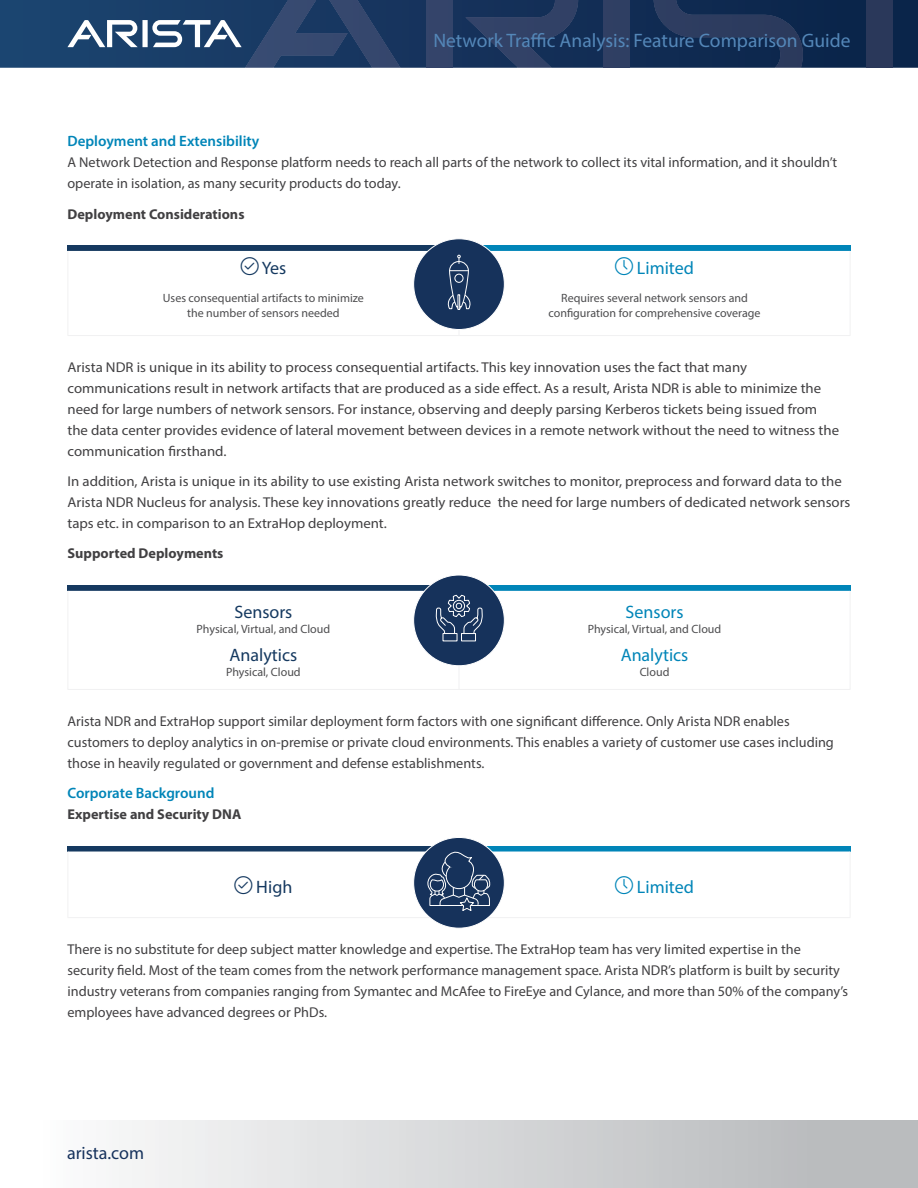
<style>
.page{position:relative;width:918px;height:1188px;background:#fff}
.page>*{position:absolute;margin:0;border:0;box-sizing:border-box;transform-origin:0 0}
.t1{font:19.5px "Myriad Pro";color:#5487b8}
.t2{font:18px "Myriad Pro";color:#0085b8}
.t3{font:18px "Myriad Pro";color:#153960}
.t4{font:18px "Myriad Pro";color:#16325c}
.t5{font:600 15px "Myriad Pro";color:#0085b8}
.t6{font:14.25px/21px "Myriad Pro";color:#414042}
.t7{font:14.25px/21px "Myriad Pro";color:#414042;scale:1.04 1}
.t8{font:700 14.25px "Myriad Pro";color:#414042}
.t9{font:12px/15px "Myriad Pro";color:#4d4d4f;text-align:center}
</style>
<div class="page">
<svg style="left:0;top:0;width:918px;height:68px;background:#13325a"></svg>
<div style="left:426px;top:0;width:26px;height:68px;background:#34446a"></div>
<svg style="left:465px;top:0;width:113px;height:68px;background:#22385f"></svg>
<svg style="left:67px;top:0;width:333px;height:68px;background:#334f75"></svg>
<div style="left:604px;top:0;width:26px;height:68px;background:#2f3f63"></div>
<svg style="left:654px;top:0;width:149px;height:68px;background:#1a3156"></svg>
<div style="left:867px;top:0;width:26px;height:68px;background:#2a385a"></div>
<div style="left:0;top:1120px;width:918px;height:68px;background:linear-gradient(to right,#fff,#b3b5b7)"></div>
<div style="left:68px;top:246px;width:391px;height:5px;background:#153960"></div>
<div style="left:459px;top:246px;width:391px;height:5px;background:#0085b8"></div>
<hr style="left:68px;top:251px;width:1px;height:84px;background:#f1f1f2">
<hr style="left:68px;top:335px;width:391px;height:1px;background:#f1f1f2">
<hr style="left:459px;top:251px;width:1px;height:84px;background:#f1f1f2">
<hr style="left:850px;top:251px;width:1px;height:84px;background:#f1f1f2">
<hr style="left:459px;top:335px;width:391px;height:1px;background:#f1f1f2">
<div style="left:68px;top:585px;width:391px;height:6px;background:#153960"></div>
<div style="left:459px;top:585px;width:391px;height:6px;background:#0085b8"></div>
<hr style="left:68px;top:591px;width:1px;height:98px;background:#f1f1f2">
<hr style="left:68px;top:689px;width:391px;height:1px;background:#f1f1f2">
<hr style="left:459px;top:591px;width:1px;height:98px;background:#f1f1f2">
<hr style="left:850px;top:591px;width:1px;height:98px;background:#f1f1f2">
<hr style="left:459px;top:689px;width:391px;height:1px;background:#f1f1f2">
<div style="left:68px;top:846px;width:391px;height:6px;background:#153960"></div>
<div style="left:459px;top:846px;width:391px;height:6px;background:#0085b8"></div>
<hr style="left:68px;top:852px;width:1px;height:65px;background:#f1f1f2">
<hr style="left:68px;top:917px;width:391px;height:1px;background:#f1f1f2">
<hr style="left:850px;top:852px;width:1px;height:65px;background:#f1f1f2">
<hr style="left:459px;top:917px;width:391px;height:1px;background:#f1f1f2">
<div style="left:414px;top:239px;width:90px;height:91px;background:#16325b;border-radius:50%"></div>
<svg style="left:450px;top:262px;width:18px;height:47px"></svg>
<div style="left:449px;top:261px;width:20px;height:48px;border:1px solid #fff;border-radius:9px"></div>
<svg style="left:450px;top:270px;width:18px;height:1px"></svg>
<div style="left:455px;top:274px;width:8px;height:8px;background:#16325b;border-radius:50%"></div>
<div style="left:454px;top:274px;width:9px;height:9px;border:1px solid #fff;border-radius:50%"></div>
<svg style="left:447px;top:294px;width:24px;height:16px"></svg>
<svg style="left:457px;top:255px;width:4px;height:9px"></svg>
<div style="left:414px;top:575px;width:90px;height:91px;background:#16325b;border-radius:50%"></div>
<svg style="left:435px;top:575px;width:48px;height:60px"></svg>
<div style="left:461px;top:633px;width:15px;height:8px;border:1px solid #fff"></div>
<div style="left:414px;top:837px;width:90px;height:91px;background:#16325b;border-radius:50%"></div>
<svg style="left:425px;top:846px;width:66px;height:65px"></svg>
<h1 class="t1" style="left:433px;top:29px;width:419px">Network Traffic Analysis: Feature Comparison Guide</h1>
<p class="t5" style="left:68px;top:132px;width:193px">Deployment and Extensibility</p>
<p class="t6" style="left:68px;top:152px;width:771px">A Network Detection and Response platform needs to reach all parts of the network to collect its vital information, and it shouldn’t operate in isolation, as many security products do today.</p>
<p class="t8" style="left:68px;top:204px;width:179px">Deployment Considerations</p>
<p class="t3" style="left:262px;top:257px;width:26px">Yes</p>
<p class="t9" style="left:163px;top:291px;width:203px">Uses consequential artifacts to minimize the number of sensors needed</p>
<p class="t2" style="left:637px;top:257px;width:58px">Limited</p>
<p class="t9" style="left:548px;top:291px;width:214px">Requires several network sensors and configuration for comprehensive coverage</p>
<p class="t7" style="left:68px;top:356px;width:744px">Arista NDR is unique in its ability to process consequential artifacts. This key innovation uses the fact that many communications result in network artifacts that are produced as a side effect. As a result, Arista NDR is able to minimize the need for large numbers of network sensors. For instance, observing and deeply parsing Kerberos tickets being issued from the data center provides evidence of lateral movement between devices in a remote network without the need to witness the communication firsthand.</p>
<p class="t7" style="left:68px;top:471px;width:754px">In addition, Arista is unique in its ability to use existing Arista network switches to monitor, preprocess and forward data to the<br>Arista NDR Nucleus for analysis. These key innovations greatly reduce the need for large numbers of dedicated network sensors taps etc. in comparison to an ExtraHop deployment.</p>
<p class="t8" style="left:68px;top:544px;width:157px">Supported Deployments</p>
<p class="t2" style="left:626px;top:601px;width:60px">Sensors</p>
<p class="t9" style="left:588px;top:621px;width:135px">Physical, Virtual, and Cloud</p>
<p class="t2" style="left:621px;top:644px;width:69px">Analytics</p>
<p class="t9" style="left:640px;top:664px;width:31px">Cloud</p>
<p class="t6" style="left:68px;top:710px;width:768px">Arista NDR and ExtraHop support similar deployment form factors with one significant difference. Only Arista NDR enables customers to deploy analytics in on-premise or private cloud environments. This enables a variety of customer use cases including those in heavily regulated or government and defense establishments.</p>
<p class="t5" style="left:68px;top:784px;width:148px">Corporate Background</p>
<p class="t8" style="left:68px;top:805px;width:175px">Expertise and Security DNA</p>
<p class="t3" style="left:234px;top:601px;width:60px">Sensors</p>
<p class="t9" style="left:197px;top:621px;width:135px">Physical, Virtual, and Cloud</p>
<p class="t3" style="left:230px;top:644px;width:69px">Analytics</p>
<p class="t9" style="left:226px;top:664px;width:76px">Physical, Cloud</p>
<p class="t3" style="left:256px;top:876px;width:38px">High</p>
<p class="t2" style="left:637px;top:876px;width:58px">Limited</p>
<p class="t6" style="left:68px;top:939px;width:782px">There is no substitute for deep subject matter knowledge and expertise. The ExtraHop team has very limited expertise in the security field. Most of the team comes from the network performance management space. Arista NDR’s platform is built by security industry veterans from companies ranging from Symantec and McAfee to FireEye and Cylance, and more than 50% of the company’s employees have advanced degrees or PhDs.</p>
<p class="t4" style="left:67px;top:1142px;width:79px">arista.com</p>
</div>
